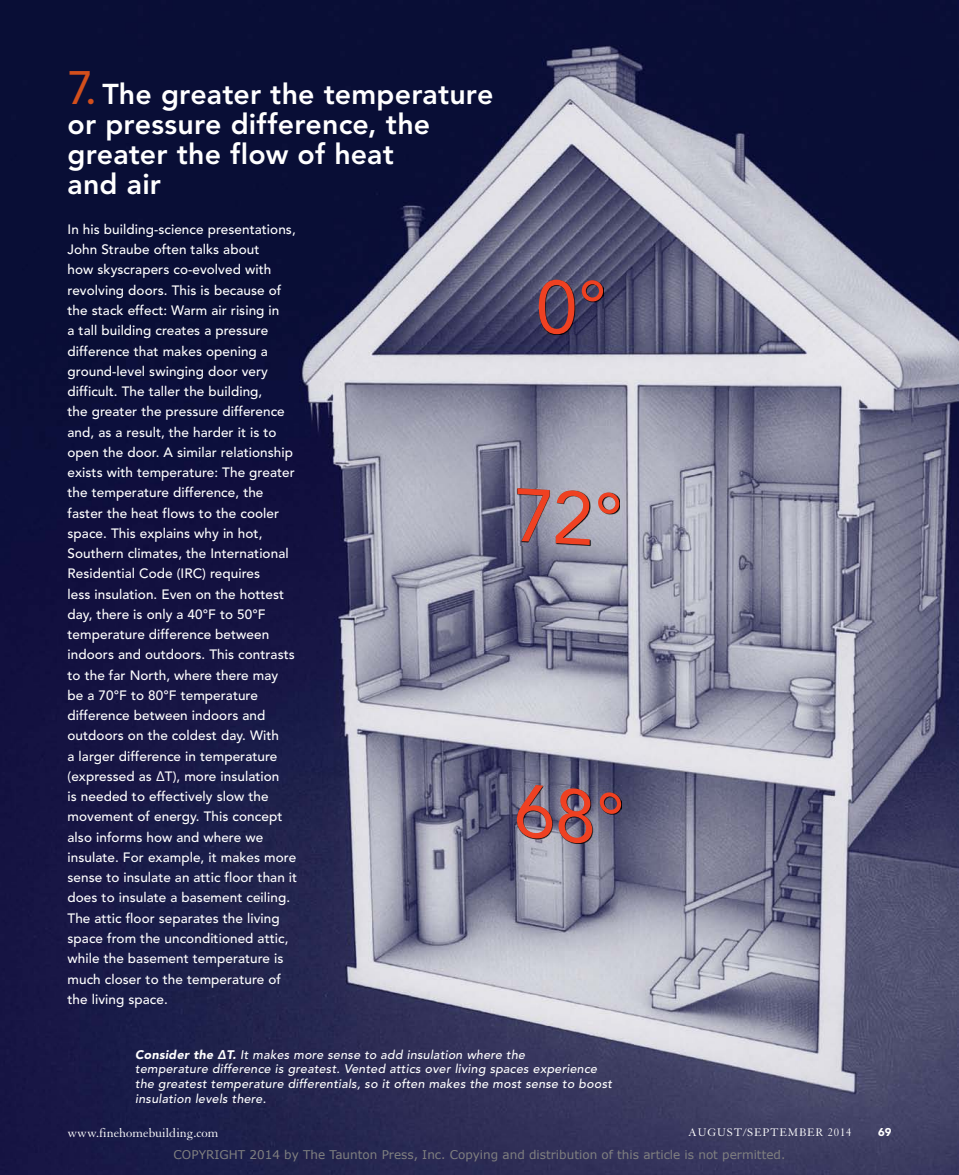
<style>
.page{position:relative;width:959px;height:1175px;background:#fff}
.page>*{position:absolute;margin:0;border:0;box-sizing:border-box;transform-origin:0 0}
.t1{font:800 28.5px/30px "Avenir LT Std";letter-spacing:.005em;color:#fff}
.t2{font:500 13.5px/20.2px "Avenir LT Std";letter-spacing:.005em;color:#fff}
.t3{font:13.5px "Granjon LT Std";color:#fff}
.t4{font:italic 500 12.3px/14.7px "Avenir LT Std";letter-spacing:.02em;color:#fff}
.t5{font:12px "Verdana";color:#808080}
.t6{font:12px "Granjon LT Std";letter-spacing:.07em;color:#fff}
.t7{font:900 11.25px "Avenir LT Std";color:#fff}
.s1{font-weight:400;font-size:46.5px;color:#d34f1c}
.s2{font-weight:900}
</style>
<div class="page">
<img style="left:0;top:0;width:958px;height:1174px">
<svg style="left:539px;top:279px;width:64px;height:55px;background:#2f2f49"></svg>
<svg style="left:517px;top:488px;width:102px;height:57px;background:#7a7a87"></svg>
<svg style="left:517px;top:782px;width:104px;height:63px;background:#535367"></svg>
<h1 class="t1" style="left:67px;top:79px;width:427px"><span class="s1">7.</span> The greater the temperature or pressure difference, the greater the flow of heat<br>and air</h1>
<p class="t2" style="left:68px;top:219px;width:231px">In his building-science presentations, John Straube often talks about<br>how skyscrapers co-evolved with revolving doors. This is because of the stack effect: Warm air rising in<br>a tall building creates a pressure difference that makes opening a ground-level swinging door very difficult. The taller the building,<br>the greater the pressure difference and, as a result, the harder it is to open the door. A similar relationship exists with temperature: The greater the temperature difference, the faster the heat flows to the cooler space. This explains why in hot, Southern climates, the International Residential Code (IRC) requires<br>less insulation. Even on the hottest day, there is only a 40°F to 50°F temperature difference between indoors and outdoors. This contrasts to the far North, where there may be a 70°F to 80°F temperature difference between indoors and outdoors on the coldest day. With<br>a larger difference in temperature (expressed as ∆T), more insulation<br>is needed to effectively slow the movement of energy. This concept also informs how and where we insulate. For example, it makes more sense to insulate an attic floor than it does to insulate a basement ceiling.<br>The attic floor separates the living space from the unconditioned attic, while the basement temperature is much closer to the temperature of the living space.</p>
<p class="t4" style="left:135px;top:1047px;width:478px"><span class="s2">Consider the ∆T.</span> It makes more sense to add insulation where the<br>temperature difference is greatest. Vented attics over living spaces experience the greatest temperature differentials, so it often makes the most sense to boost insulation levels there.</p>
<p class="t3" style="left:68px;top:1125px;width:152px">www.finehomebuilding.com</p>
<p class="t6" style="left:688px;top:1126px;width:165px">august/september 2014</p>
<p class="t7" style="left:878px;top:1125px;width:15px">69</p>
<p class="t5" style="left:174px;top:1146px;width:613px">COPYRIGHT 2014 by The Taunton Press, Inc. Copying and distribution of this article is not permitted.</p>
</div>
